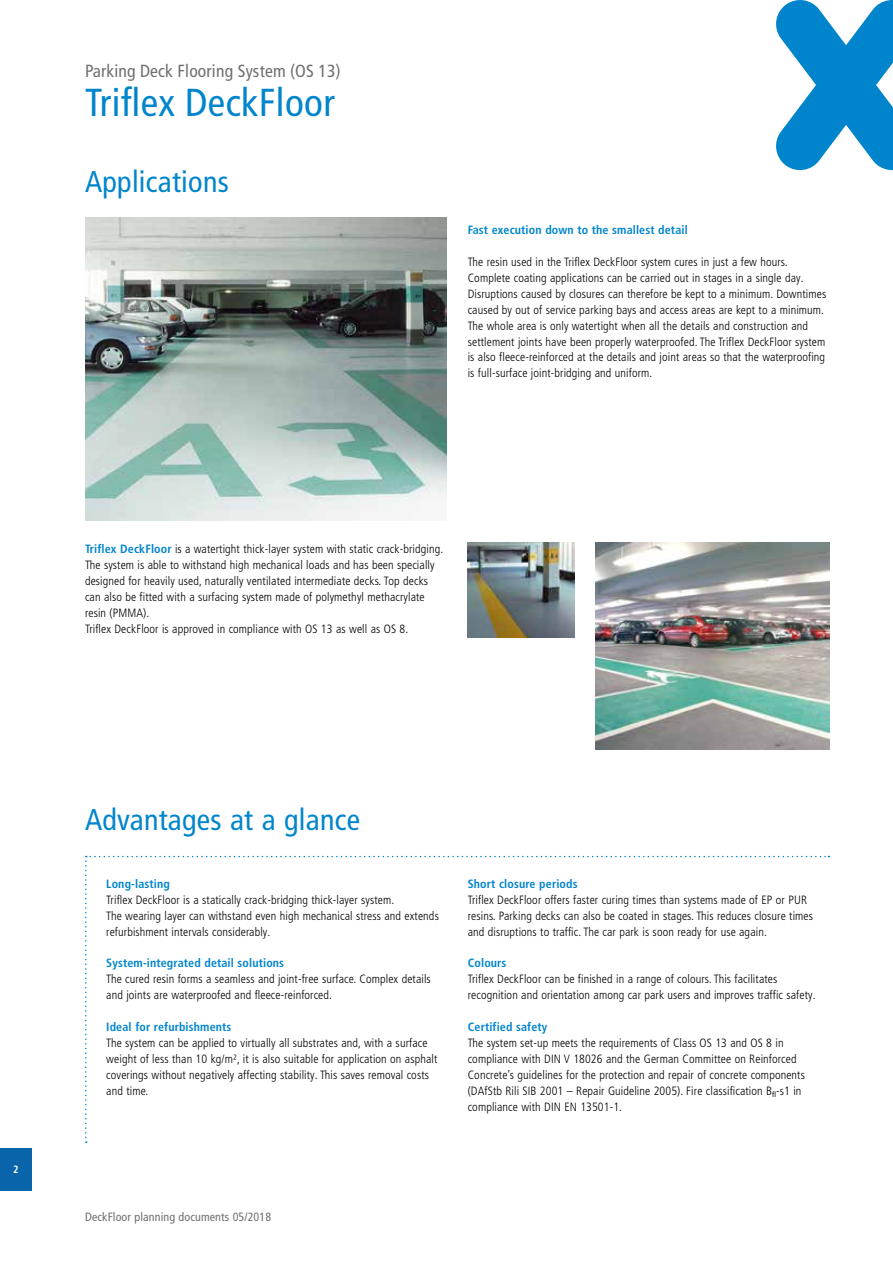
<style>
.page{position:relative;width:893px;height:1263px;background:#fff}
.page>*{position:absolute;margin:0;border:0;box-sizing:border-box;transform-origin:0 0}
.t1{font:condensed 39px "Frutiger LT Pro";letter-spacing:.01em;color:#0085cd}
.t2{font:condensed 30px "Frutiger LT Pro";letter-spacing:.01em;color:#0085cd}
.t3{font:condensed 17.55px "Frutiger LT Pro";letter-spacing:.01em;color:#6f6f6e}
.t4{font:300 condensed 12px/15.9px "Frutiger LT Pro";letter-spacing:.01em;color:#000}
.t5{font:700 condensed 12px "Frutiger LT Pro";letter-spacing:.01em;color:#0085cd}
.t6{font:condensed 12px "Frutiger LT Pro";letter-spacing:.01em;color:#6f6f6e}
.t7{font:700 condensed 10.5px "Frutiger LT Pro";color:#fff}
.s1{font-weight:700;color:#0085cd}
</style>
<div class="page">
<div style="left:0;top:1148px;width:32px;height:43px;background:#0964aa"></div>
<svg style="left:776px;top:0;width:117px;height:170px"></svg>
<svg style="left:85px;top:856px;width:744px;height:287px"></svg>
<img style="left:85px;top:218px;width:361px;height:303px">
<img style="left:595px;top:542px;width:234px;height:207px">
<img style="left:468px;top:542px;width:106px;height:96px">
<h3 class="t3" style="left:85px;top:61px;width:257px">Parking Deck Flooring System (OS 13)</h3>
<h1 class="t1" style="left:85px;top:80px;width:251px">Triflex DeckFloor</h1>
<h2 class="t2" style="left:85px;top:165px;width:145px">Applications</h2>
<p class="t5" style="left:468px;top:223px;width:222px">Fast execution down to the smallest detail</p>
<p class="t4" style="left:468px;top:254px;width:360px">The resin used in the Triflex DeckFloor system cures in just a few hours.<br>Complete coating applications can be carried out in stages in a single day.<br>Disruptions caused by closures can therefore be kept to a minimum. Downtimes caused by out of service parking bays and access areas are kept to a minimum.<br>The whole area is only watertight when all the details and construction and settlement joints have been properly waterproofed. The Triflex DeckFloor system is also fleece-reinforced at the details and joint areas so that the waterproofing is full-surface joint-bridging and uniform.</p>
<p class="t4" style="left:85px;top:541px;width:360px"><span class="s1">Triflex DeckFloor</span> is a watertight thick-layer system with static crack-bridging.<br>The system is able to withstand high mechanical loads and has been specially designed for heavily used, naturally ventilated intermediate decks. Top decks can also be fitted with a surfacing system made of polymethyl methacrylate resin (PMMA).<br>Triflex DeckFloor is approved in compliance with OS 13 as well as OS 8.</p>
<p class="t7" style="left:13px;top:1163px;width:7px">2</p>
<h2 class="t2" style="left:85px;top:803px;width:277px">Advantages at a glance</h2>
<p class="t5" style="left:106px;top:876px;width:65px">Long-lasting</p>
<p class="t4" style="left:106px;top:892px;width:334px">Triflex DeckFloor is a statically crack-bridging thick-layer system.<br>The wearing layer can withstand even high mechanical stress and extends refurbishment intervals considerably.</p>
<p class="t5" style="left:106px;top:956px;width:179px">System-integrated detail solutions</p>
<p class="t4" style="left:106px;top:971px;width:326px">The cured resin forms a seamless and joint-free surface. Complex details and joints are waterproofed and fleece-reinforced.</p>
<p class="t5" style="left:106px;top:1020px;width:127px">Ideal for refurbishments</p>
<p class="t4" style="left:106px;top:1035px;width:333px">The system can be applied to virtually all substrates and, with a surface weight of less than 10 kg/m², it is also suitable for application on asphalt coverings without negatively affecting stability. This saves removal costs and time.</p>
<p class="t5" style="left:468px;top:876px;width:111px">Short closure periods</p>
<p class="t4" style="left:468px;top:892px;width:347px">Triflex DeckFloor offers faster curing times than systems made of EP or PUR resins. Parking decks can also be coated in stages. This reduces closure times and disruptions to traffic. The car park is soon ready for use again.</p>
<p class="t5" style="left:468px;top:956px;width:40px">Colours</p>
<p class="t4" style="left:468px;top:971px;width:349px">Triflex DeckFloor can be finished in a range of colours. This facilitates recognition and orientation among car park users and improves traffic safety.</p>
<p class="t5" style="left:468px;top:1020px;width:81px">Certified safety</p>
<p class="t4" style="left:468px;top:1035px;width:339px">The system set-up meets the requirements of Class OS 13 and OS 8 in compliance with DIN V 18026 and the German Committee on Reinforced Concrete’s guidelines for the protection and repair of concrete components (DAfStb Rili SIB 2001 – Repair Guideline 2005). Fire classification B<sub>fl</sub>-s1 in compliance with DIN EN 13501-1.</p>
<p class="t6" style="left:85px;top:1210px;width:188px">DeckFloor planning documents 05/2018</p>
</div>
